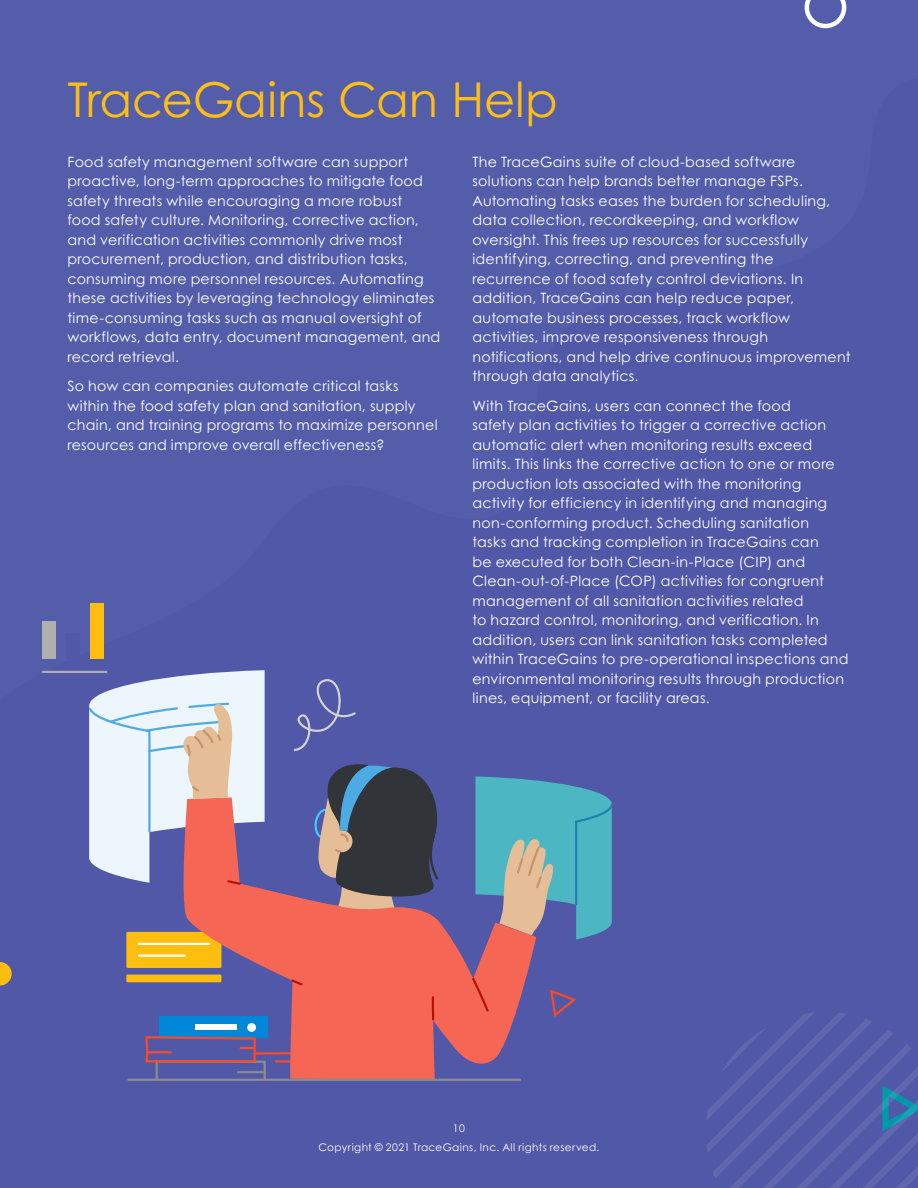
<style>
.page{position:relative;width:918px;height:1188px;background:#5058a7}
.page>*{position:absolute;margin:0;border:0;box-sizing:border-box;transform-origin:0 0}
.section_header_2{font:48px "Century Gothic";letter-spacing:-.005em;color:#fdbe15}
.body{font:14.25px/19.5px "Century Gothic";letter-spacing:.02em;color:#fff}
.t1{font:10.5px "Century Gothic";letter-spacing:.035em;color:#fff}
</style>
<div class="page">
<svg style="left:805px;top:0;width:41px;height:28px"></svg>
<svg style="left:0;top:962px;width:12px;height:24px"></svg>
<div style="left:159px;top:1017px;width:108px;height:21px;background:#0087da"></div>
<svg style="left:145px;top:1036px;width:34px;height:43px"></svg>
<hr style="left:146px;top:1051px;width:26px;height:2px;background:#ff4b27">
<div style="left:126px;top:932px;width:95px;height:36px;background:#febe10"></div>
<div style="left:126px;top:975px;width:95px;height:7px;background:#febe10"></div>
<hr style="left:138px;top:943px;width:72px;height:2px;background:#fff">
<hr style="left:138px;top:955px;width:48px;height:2px;background:#fff">
<hr style="left:42px;top:671px;width:65px;height:2px;background:#afafaf">
<div style="left:43px;top:621px;width:13px;height:38px;background:#afafaf"></div>
<div style="left:91px;top:603px;width:13px;height:56px;background:#febe10"></div>
<svg style="left:550px;top:989px;width:26px;height:28px"></svg>
<svg style="left:294px;top:679px;width:62px;height:72px"></svg>
<svg style="left:179px;top:885px;width:357px;height:194px;fill:#f66654"></svg>
<svg style="left:475px;top:776px;width:138px;height:163px"></svg>
<svg style="left:472px;top:978px;width:17px;height:34px"></svg>
<svg style="left:432px;top:996px;width:2px;height:24px"></svg>
<svg style="left:89px;top:670px;width:176px;height:215px;background:#d1c5d2"></svg>
<svg style="left:314px;top:764px;width:126px;height:149px"></svg>
<svg style="left:291px;top:979px;width:12px;height:6px"></svg>
<hr style="left:127px;top:1079px;width:394px;height:2px;background:#8d8d8e">
<svg style="left:707px;top:1013px;width:211px;height:175px"></svg>
<p class="section_header_2" style="left:68px;top:70px;width:492px">TraceGains Can Help</p>
<p class="body" style="left:68px;top:152px;width:374px">Food safety management software can support proactive, long-term approaches to mitigate food safety threats while encouraging a more robust<br>food safety culture. Monitoring, corrective action, and verification activities commonly drive most procurement, production, and distribution tasks, consuming more personnel resources. Automating these activities by leveraging technology eliminates time-consuming tasks such as manual oversight of workflows, data entry, document management, and record retrieval.</p>
<p class="body" style="left:68px;top:376px;width:372px">So how can companies automate critical tasks within the food safety plan and sanitation, supply chain, and training programs to maximize personnel resources and improve overall effectiveness?</p>
<p class="body" style="left:472px;top:152px;width:380px">The TraceGains suite of cloud-based software solutions can help brands better manage FSPs.<br>Automating tasks eases the burden for scheduling, data collection, recordkeeping, and workflow oversight. This frees up resources for successfully identifying, correcting, and preventing the recurrence of food safety control deviations. In addition, TraceGains can help reduce paper, automate business processes, track workflow activities, improve responsiveness through notifications, and help drive continuous improvement through data analytics.</p>
<p class="body" style="left:472px;top:396px;width:378px">With TraceGains, users can connect the food<br>safety plan activities to trigger a corrective action automatic alert when monitoring results exceed limits. This links the corrective action to one or more production lots associated with the monitoring activity for efficiency in identifying and managing non-conforming product. Scheduling sanitation<br>tasks and tracking completion in TraceGains can<br>be executed for both Clean-in-Place (CIP) and Clean-out-of-Place (COP) activities for congruent management of all sanitation activities related<br>to hazard control, monitoring, and verification. In addition, users can link sanitation tasks completed within TraceGains to pre-operational inspections and environmental monitoring results through production lines, equipment, or facility areas.</p>
<p class="t1" style="left:453px;top:1121px;width:14px">10</p>
<p class="t1" style="left:319px;top:1141px;width:282px">Copyright © 2021 TraceGains, Inc. All rights reserved.</p>
</div>
